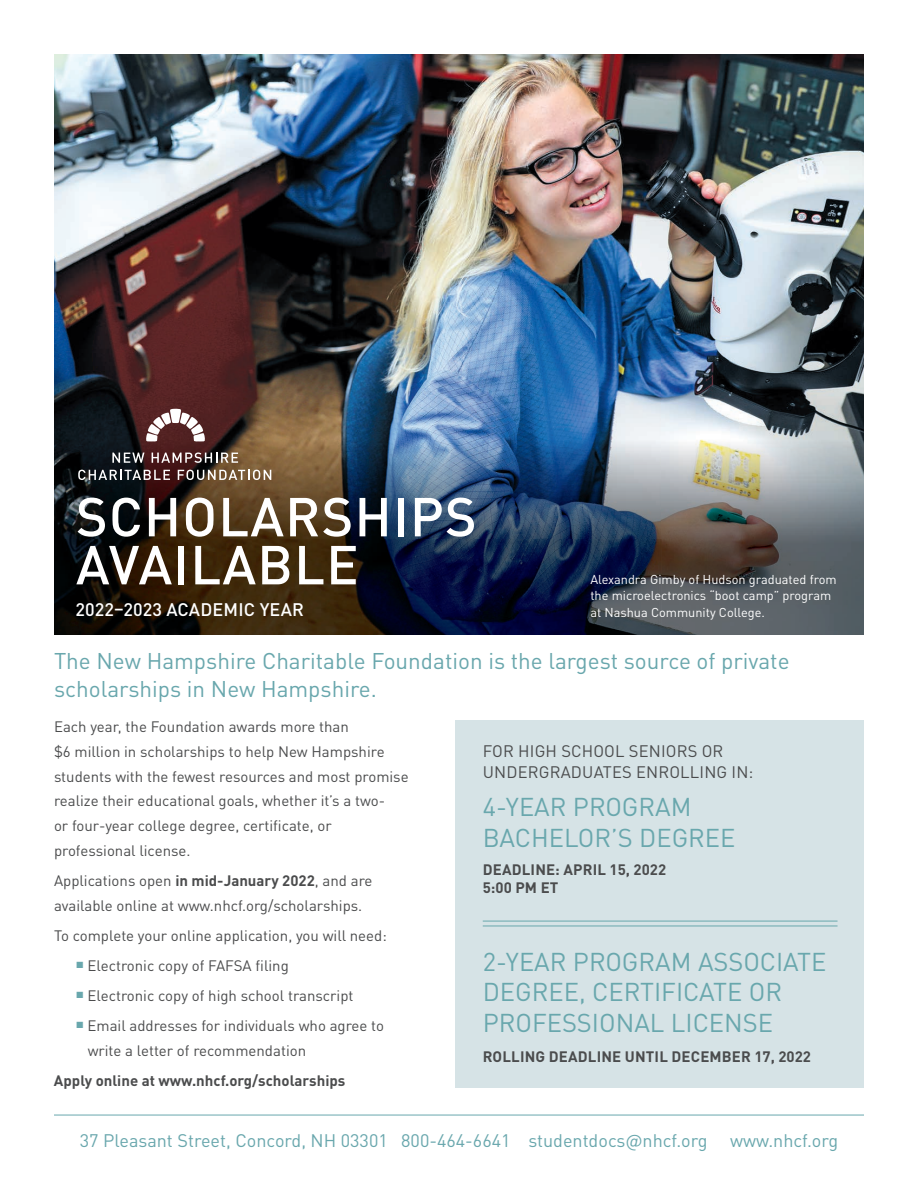
<style>
.page{position:relative;width:918px;height:1188px;background:#fff}
.page>*{position:absolute;margin:0;border:0;box-sizing:border-box;transform-origin:0 0}
.t1{font:500 54px/48px "DIN Pro";letter-spacing:.02em;color:#fff}
.t2{font:25.5px/30.6px "DIN Pro";color:#69a7ad}
.t3{font:22.5px/28.5px "DIN Pro";color:#69a7ad}
.t4{font:18px "DIN Pro";color:#69a7ad}
.t5{font:500 18px "DIN Pro";letter-spacing:.005em;color:#fff}
.t6{font:16.5px/21px "DIN Pro";letter-spacing:.01em;color:#4b4c4d}
.t7{font:15px/24.8px "DIN Pro";color:#4b4c4d}
.t8{font:700 15px/18px "DIN Pro";color:#4b4c4d}
.t9{font:12.75px/16.5px "DIN Pro";color:#fff}
.s1{font-weight:700}
</style>
<div class="page">
<img style="left:54px;top:54px;width:810px;height:248px">
<img style="left:54px;top:302px;width:810px;height:333px">
<div style="left:456px;top:721px;width:408px;height:367px;background:#d6e3e6"></div>
<svg style="left:145px;top:409px;width:61px;height:33px"></svg>
<svg style="left:112px;top:453px;width:33px;height:10px"></svg>
<svg style="left:152px;top:452px;width:86px;height:11px"></svg>
<svg style="left:78px;top:470px;width:92px;height:10px"></svg>
<svg style="left:178px;top:470px;width:93px;height:10px"></svg>
<hr style="left:483px;top:926px;width:355px;height:1px;background:#69a7ad">
<hr style="left:483px;top:921px;width:355px;height:1px;background:#69a7ad">
<hr style="left:54px;top:1115px;width:810px;height:1px;background:#69a7ad">
<h1 class="t1" style="left:76px;top:487px;width:402px">SCHOLARSHIPS<br>AVAILABLE</h1>
<p class="t5" style="left:76px;top:595px;width:230px">2022–2023 ACADEMIC YEAR</p>
<h3 class="t3" style="left:54px;top:644px;width:737px">The New Hampshire Charitable Foundation is the largest source of private scholarships in New Hampshire.</h3>
<p class="t9" style="left:590px;top:570px;width:248px">Alexandra Gimby of Hudson graduated from the microelectronics “boot camp” program at Nashua Community College.</p>
<p class="t7" style="left:54px;top:713px;width:356px">Each year, the Foundation awards more than<br>$6 million in scholarships to help New Hampshire students with the fewest resources and most promise realize their educational goals, whether it’s a two-<br>or four-year college degree, certificate, or professional license.</p>
<p class="t7" style="left:54px;top:867px;width:320px">Applications open <span class="s1">in mid-January 2022</span>, and are available online at www.nhcf.org/scholarships.</p>
<p class="t7" style="left:54px;top:922px;width:334px">To complete your online application, you will need:</p>
<p class="t7" style="left:76px;top:952px;width:214px"><sup>■</sup> Electronic copy of FAFSA filing</p>
<p class="t7" style="left:76px;top:982px;width:279px"><sup>■</sup> Electronic copy of high school transcript</p>
<p class="t7" style="left:88px;top:1012px;width:298px;text-indent:-11px"><sup>■</sup> Email addresses for individuals who agree to write a letter of recommendation</p>
<p class="t8" style="left:54px;top:1070px;width:293px">Apply online at www.nhcf.org/scholarships</p>
<p class="t6" style="left:483px;top:739px;width:272px">FOR HIGH SCHOOL SENIORS OR<br>UNDERGRADUATES ENROLLING IN:</p>
<h2 class="t2" style="left:483px;top:789px;width:254px">4-YEAR PROGRAM<br>BACHELOR’S DEGREE</h2>
<p class="t8" style="left:483px;top:858px;width:185px">DEADLINE: APRIL 15, 2022<br>5:00 PM ET</p>
<h2 class="t2" style="left:483px;top:944px;width:345px">2-YEAR PROGRAM ASSOCIATE<br>DEGREE, CERTIFICATE OR<br>PROFESSIONAL LICENSE</h2>
<p class="t8" style="left:483px;top:1046px;width:330px">ROLLING DEADLINE UNTIL DECEMBER 17, 2022</p>
<p class="t4" style="left:80px;top:1126px;width:760px">37 Pleasant Street, Concord, NH 03301 800-464-6641 studentdocs@nhcf.org www.nhcf.org</p>
</div>
